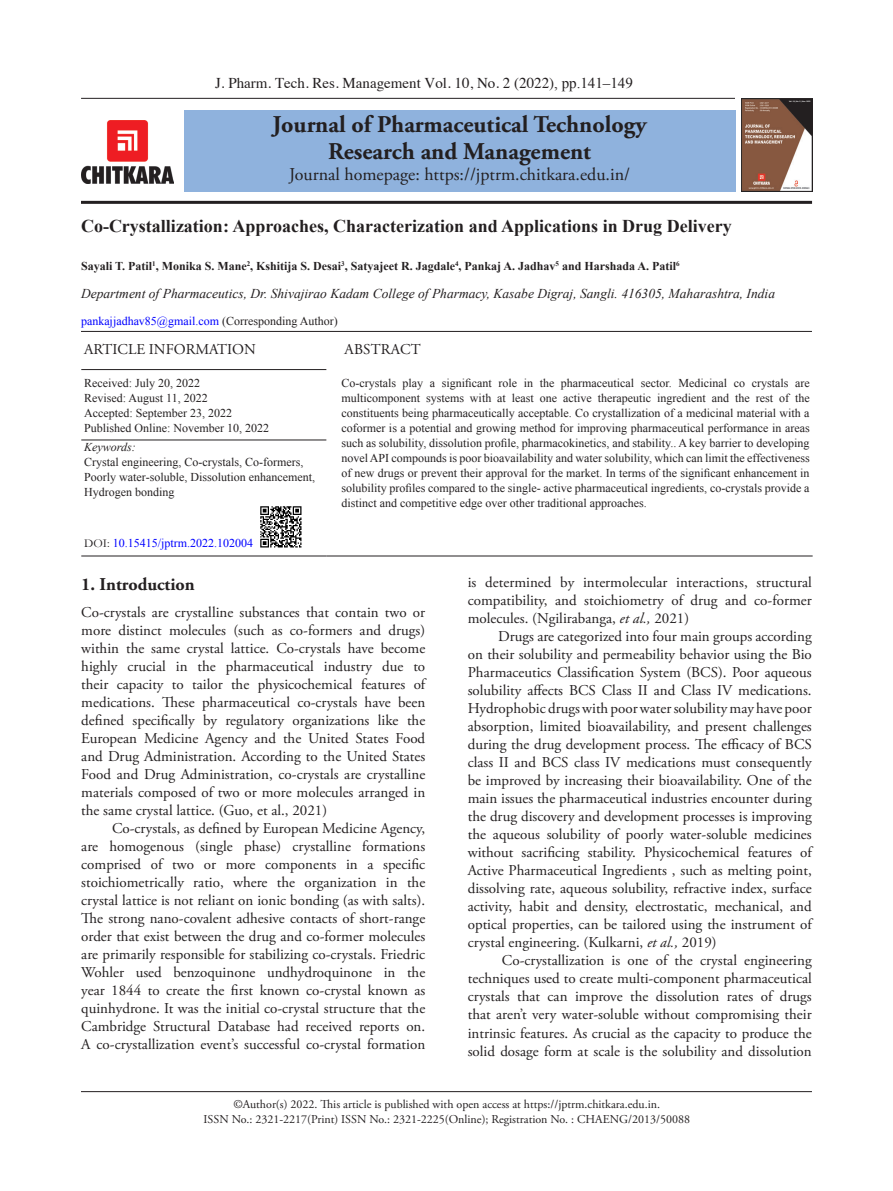
<style>
.page{position:relative;width:893px;height:1191px;background:#fff}
.page>*{position:absolute;margin:0;border:0;box-sizing:border-box;transform-origin:0 0}
.t1{font:700 24px/27px "Adobe Garamond Pro";color:#231f20;text-align:center}
.CT{font:700 18px "Times New Roman";color:#231f20}
.t2{font:18px "Adobe Garamond Pro";color:#231f20}
.t3{font:700 18px "Adobe Garamond Pro";color:#231f20}
.TX1{font:15px/18px "Adobe Garamond Pro";color:#231f20;text-align:justify}
.TX{font:15px/18px "Adobe Garamond Pro";color:#231f20;text-align:justify}
.doi{font:15px "Times";color:#231f20}
.abstract_title{font:15px "Adobe Garamond Pro";letter-spacing:.015em;color:#231f20}
.Address{font:italic 13.5px "Times New Roman";color:#231f20}
.abstract{font:12px/15px "Times New Roman";color:#231f20;text-align:justify}
.t4{font:12px/15px "Adobe Garamond Pro";color:#231f20;text-align:center}
.Keyword{font:12px/15px "Times New Roman";color:#231f20}
.Author{font:700 12px "Times New Roman";color:#231f20}
.date{font:12px/15px "Times New Roman";color:#231f20}
.email{font:12px "Times New Roman";color:#00f}
.pub-online{font:12px "Times New Roman";color:#231f20}
.Footer_txt{font:12px "Times New Roman";color:#00f}
.t5{font:700 1.8px "Arial";color:#fff}
.s1{font-family:"Times New Roman"}
.s2{color:#231f20}
.s3{font-style:italic}
.s4{font-family:"Garamond";color:#231f20}
</style>
<div class="page">
<hr style="left:81px;top:201px;width:731px;height:3px;background:#231f20">
<div style="left:184px;top:110px;width:551px;height:81px;background:#8fb2dd"></div>
<img style="left:742px;top:98px;width:70px;height:93px">
<hr style="left:81px;top:1091px;width:731px;height:1px;background:#231f20">
<hr style="left:81px;top:98px;width:654px;height:1px;background:#231f20">
<img style="left:81px;top:121px;width:93px;height:63px">
<hr style="left:81px;top:331px;width:731px;height:1px;background:#231f20">
<hr style="left:81px;top:369px;width:245px;height:1px;background:#231f20">
<hr style="left:81px;top:439px;width:245px;height:1px;background:#231f20">
<hr style="left:326px;top:555px;width:487px;height:1px;background:#231f20">
<hr style="left:81px;top:555px;width:245px;height:1px;background:#231f20">
<img style="left:260px;top:506px;width:42px;height:42px">
<p class="doi" style="left:215px;top:69px;width:419px">J. Pharm. Tech. Res. Management Vol. 10, No. 2 (2022)<span class="s1">, pp.141–149</span></p>
<h1 class="t1" style="left:273px;top:112px;width:375px">Journal of Pharmaceutical Technology<br>Research and Management</h1>
<p class="t2" style="left:289px;top:164px;width:342px">Journal homepage: https://jptrm.chitkara.edu.in/</p>
<p class="t5" style="left:789px;top:100px;width:23px">Vol. 10 | No. 2 | Nov. 2022</p>
<p class="CT" style="left:81px;top:213px;width:652px">Co-Crystallization: Approaches, Characterization and Applications in Drug Delivery</p>
<p class="Author" style="left:81px;top:257px;width:600px">Sayali T. Patil<sup>1</sup>, Monika S. Mane<sup>2</sup>, Kshitija S. Desai<sup>3</sup>, Satyajeet R. Jagdale<sup>4</sup>, Pankaj A. Jadhav<sup>5</sup> and Harshada A. Patil<sup>6</sup></p>
<p class="Address" style="left:81px;top:284px;width:696px">Department of Pharmaceutics, Dr. Shivajirao Kadam College of Pharmacy, Kasabe Digraj, Sangli. 416305, Maharashtra, India</p>
<p class="email" style="left:81px;top:313px;width:258px">pankajjadhav85@gmail.com <span class="s2">(Corresponding Author)</span></p>
<h4 class="TX1" style="left:84px;top:341px;width:173px">ARTICLE INFORMATION</h4>
<p class="abstract_title" style="left:344px;top:340px;width:78px">ABSTRACT</p>
<p class="date" style="left:84px;top:375px;width:149px">Received: July 20, 2022<br>Revised: August 11, 2022<br>Accepted: September 23, 2022</p>
<p class="pub-online" style="left:84px;top:420px;width:186px">Published Online: November 10, 2022</p>
<p class="abstract" style="left:341px;top:375px;width:470px">Co-crystals play a significant role in the pharmaceutical sector. Medicinal co crystals are multicomponent systems with at least one active therapeutic ingredient and the rest of the constituents being pharmaceutically acceptable. Co crystallization of a medicinal material with a coformer is a potential and growing method for improving pharmaceutical performance in areas such as solubility, dissolution profile, pharmacokinetics, and stability.. A key barrier to developing novel API compounds is poor bioavailability and water solubility, which can limit the effectiveness of new drugs or prevent their approval for the market. In terms of the significant enhancement in solubility profiles compared to the single- active pharmaceutical ingredients, co-crystals provide a distinct and competitive edge over other traditional approaches.</p>
<p class="Keyword" style="left:84px;top:439px;width:232px"><span class="s3">Keywords:<br></span>Crystal engineering, Co-crystals, Co-formers,<br>Poorly water-soluble, Dissolution enhancement,<br>Hydrogen bonding</p>
<p class="Footer_txt" style="left:84px;top:535px;width:170px"><span class="s4">DOI:</span> 10.15415/jptrm.2022.102004</p>
<h1 class="t3" style="left:81px;top:573px;width:115px">1. Introduction</h1>
<p class="TX" style="left:81px;top:603px;width:345px">Co-crystals are crystalline substances that contain two or more distinct molecules (such as co-formers and drugs) within the same crystal lattice. Co-crystals have become highly crucial in the pharmaceutical industry due to their capacity to tailor the physicochemical features of medications. These pharmaceutical co-crystals have been defined specifically by regulatory organizations like the European Medicine Agency and the United States Food and Drug Administration. According to the United States Food and Drug Administration, co-crystals are crystalline materials composed of two or more molecules arranged in the same crystal lattice. (Guo, et al., 2021)</p>
<p class="TX1" style="left:81px;top:819px;width:345px;text-indent:31px">Co-crystals, as defined by European Medicine Agency, are homogenous (single phase) crystalline formations comprised of two or more components in a specific stoichiometrically ratio, where the organization in the crystal lattice is not reliant on ionic bonding (as with salts).<br>The strong nano-covalent adhesive contacts of short-range order that exist between the drug and co-former molecules are primarily responsible for stabilizing co-crystals. Friedric Wohler used benzoquinone undhydroquinone in the year 1844 to create the first known co-crystal known as quinhydrone. It was the initial co-crystal structure that the Cambridge Structural Database had received reports on.<br>A co-crystallization event’s successful co-crystal formation</p>
<p class="TX1" style="left:468px;top:574px;width:345px">is determined by intermolecular interactions, structural compatibility, and stoichiometry of drug and co-former molecules. (Ngilirabanga, <span class="s3">et al.,</span> 2021)</p>
<p class="TX1" style="left:468px;top:628px;width:345px;text-indent:30px">Drugs are categorized into four main groups according on their solubility and permeability behavior using the Bio Pharmaceutics Classification System (BCS). Poor aqueous solubility affects BCS Class II and Class IV medications.<br>Hydrophobic drugs with poor water solubility may have poor absorption, limited bioavailability, and present challenges during the drug development process. The efficacy of BCS class II and BCS class IV medications must consequently be improved by increasing their bioavailability. One of the main issues the pharmaceutical industries encounter during the drug discovery and development processes is improving the aqueous solubility of poorly water-soluble medicines without sacrificing stability. Physicochemical features of Active Pharmaceutical Ingredients , such as melting point, dissolving rate, aqueous solubility, refractive index, surface activity, habit and density, electrostatic, mechanical, and optical properties, can be tailored using the instrument of crystal engineering. (Kulkarni, <span class="s3">et al.,</span> 2019)</p>
<p class="TX1" style="left:468px;top:952px;width:345px;text-indent:34px">Co-crystallization is one of the crystal engineering techniques used to create multi-component pharmaceutical crystals that can improve the dissolution rates of drugs that aren’t very water-soluble without compromising their intrinsic features. As crucial as the capacity to produce the solid dosage form at scale is the solubility and dissolution</p>
<p class="t4" style="left:204px;top:1097px;width:488px">©Author(s) 2022. This article is published with open access at https://jptrm.chitkara.edu.in.<br>ISSN No.: 2321-2217(Print) ISSN No.: 2321-2225(Online); Registration No. : CHAENG/2013/50088</p>
</div>
